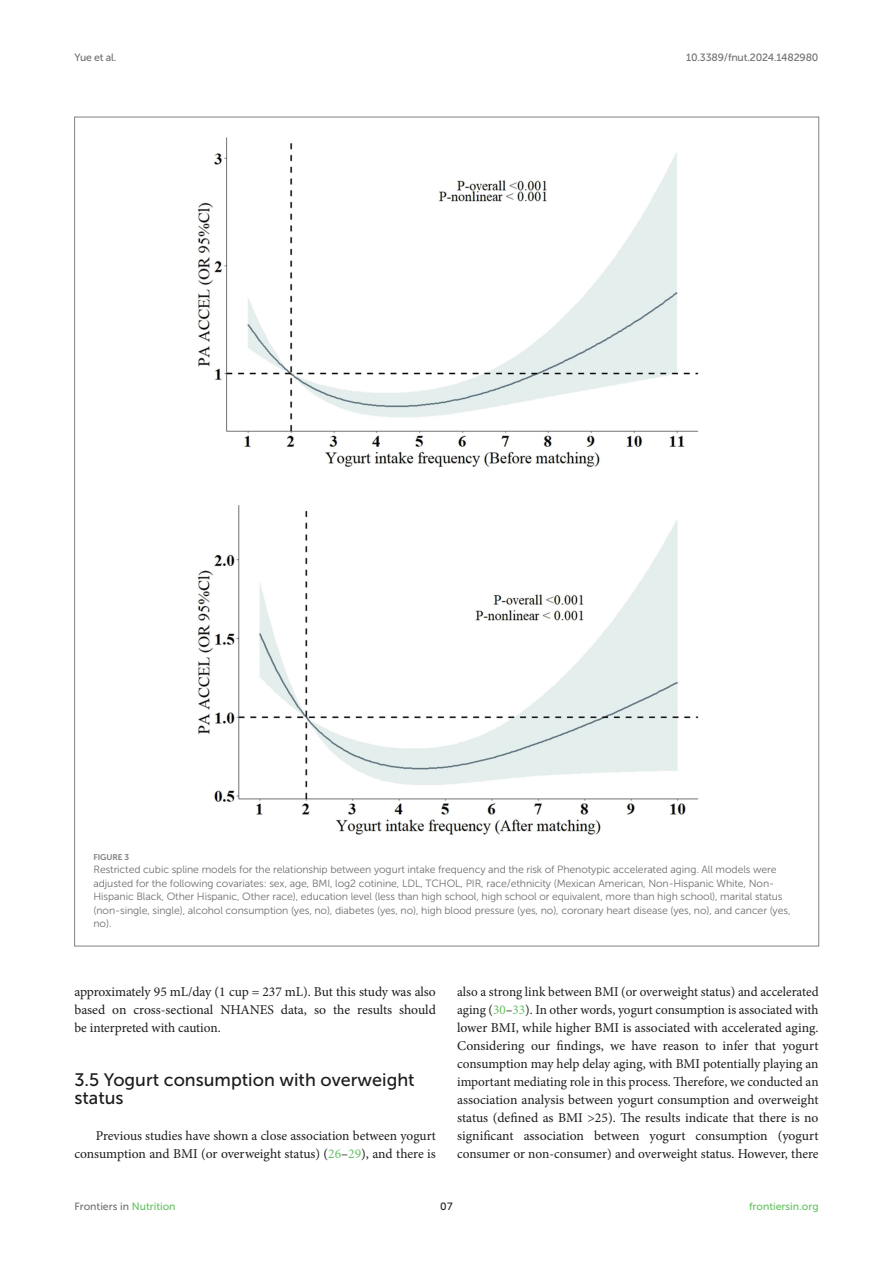
<style>
.page{position:relative;width:893px;height:1263px;background:#fff}
.page>*{position:absolute;margin:0;border:0;box-sizing:border-box;transform-origin:0 0}
.HEAD_2{font:18px/18px "Museo Sans 500";color:#1b1c1b}
.TEXT{font:13.5px/18px "Minion Pro";letter-spacing:-.005em;color:#1b1c1b;text-align:justify}
.FIG_LEG{font:10.5px/13.5px "Museo Sans 300";letter-spacing:-.01em;color:#706f70}
.t1{font:10.5px "Museo Sans 500";letter-spacing:-.015em;color:#706f70}
.t2{font:10.5px "Museo Sans 500";color:#65c161}
.t3{font:10.5px "Museo Sans 500";color:#1b1c1b}
.FIG_HD{font:8.25px "Museo Sans 700";letter-spacing:-.01em;color:#7e7f7f}
.s1{color:#65c161}
</style>
<div class="page">
<img style="left:197px;top:137px;width:502px;height:698px">
<p class="t1" style="left:74px;top:51px;width:44px">Yue et al.</p>
<p class="t1" style="left:686px;top:51px;width:134px">10.3389/fnut.2024.1482980</p>
<p class="FIG_HD" style="left:94px;top:852px;width:37px">FIGURE 3</p>
<p class="FIG_LEG" style="left:94px;top:863px;width:698px">Restricted cubic spline models for the relationship between yogurt intake frequency and the risk of Phenotypic accelerated aging. All models were adjusted for the following covariates: sex, age, BMI, log2 cotinine, LDL, TCHOL, PIR, race/ethnicity (Mexican American, Non-Hispanic White, Non-Hispanic Black, Other Hispanic, Other race), education level (less than high school, high school or equivalent, more than high school), marital status (non-single, single), alcohol consumption (yes, no), diabetes (yes, no), high blood pressure (yes, no), coronary heart disease (yes, no), and cancer (yes, no).</p>
<p class="TEXT" style="left:74px;top:983px;width:363px">approximately 95 mL/day (1 cup = 237 mL). But this study was also based on cross-sectional NHANES data, so the results should be interpreted with caution.</p>
<p class="HEAD_2" style="left:74px;top:1071px;width:342px">3.5 Yogurt consumption with overweight status</p>
<p class="TEXT" style="left:74px;top:1127px;width:363px;text-align:right">Previous studies have shown a close association between yogurt consumption and BMI (or overweight status) (<span class="s1">26</span>–<span class="s1">29</span>), and there is</p>
<p class="TEXT" style="left:457px;top:983px;width:363px">also a strong link between BMI (or overweight status) and accelerated aging (<span class="s1">30</span>–<span class="s1">33</span>). In other words, yogurt consumption is associated with lower BMI, while higher BMI is associated with accelerated aging.<br>Considering our findings, we have reason to infer that yogurt consumption may help delay aging, with BMI potentially playing an important mediating role in this process. Therefore, we conducted an association analysis between yogurt consumption and overweight status (defined as BMI &gt;25). The results indicate that there is no significant association between yogurt consumption (yogurt consumer or non-consumer) and overweight status. However, there</p>
<p class="t1" style="left:74px;top:1200px;width:103px">Frontiers in <span class="s1">Nutrition</span></p>
<p class="t3" style="left:440px;top:1200px;width:14px">07</p>
<p class="t2" style="left:749px;top:1200px;width:71px">frontiersin.org</p>
</div>
